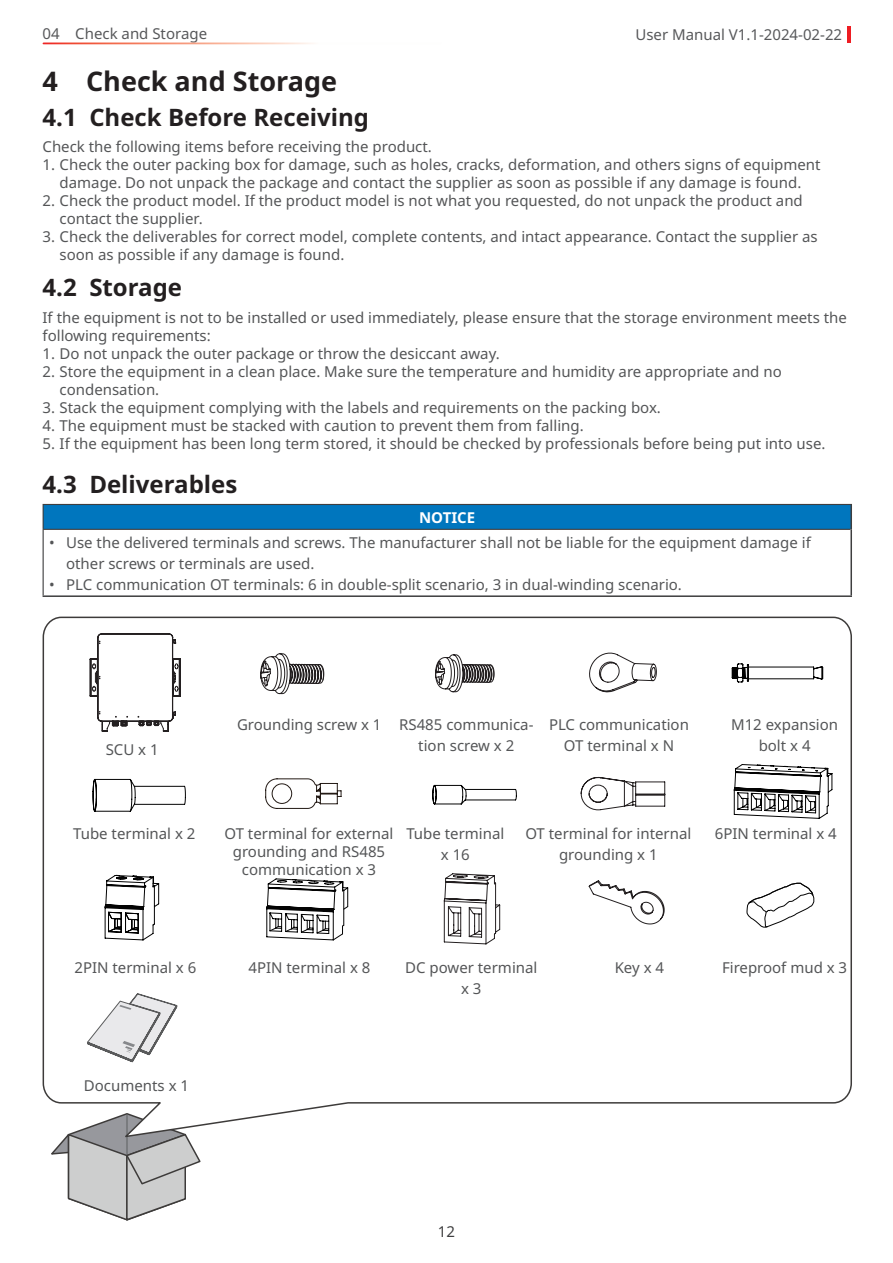
<style>
.page{position:relative;width:893px;height:1263px;background:#fff}
.page>*{position:absolute;margin:0;border:0;box-sizing:border-box;transform-origin:0 0}
.一级标题{font:700 27px "Noto Sans";color:#231f20}
.二级标题{font:700 24px "Noto Sans";color:#231f20}
.t1{font:15px/18px "Noto Sans";color:#545557;text-align:center}
.t2{font:15px "Noto Sans";color:#57585a}
.t3{font:700 15px "Noto Sans";color:#fff}
.t4{font:15px "Noto Sans";color:#3e3e3f}
</style>
<div class="page">
<hr style="left:847px;top:26px;width:3px;height:16px;background:#ee1d23">
<svg style="left:51px;top:1139px;width:150px;height:82px"></svg>
<svg style="left:42px;top:616px;width:810px;height:523px"></svg>
<svg style="left:87px;top:991px;width:91px;height:72px"></svg>
<svg style="left:89px;top:633px;width:92px;height:99px"></svg>
<svg style="left:435px;top:654px;width:60px;height:9px"></svg>
<svg style="left:92px;top:663px;width:732px;height:149px"></svg>
<svg style="left:265px;top:778px;width:77px;height:31px"></svg>
<svg style="left:587px;top:650px;width:70px;height:51px"></svg>
<svg style="left:588px;top:880px;width:77px;height:45px"></svg>
<svg style="left:104px;top:874px;width:245px;height:67px"></svg>
<svg style="left:733px;top:763px;width:100px;height:56px"></svg>
<svg style="left:432px;top:784px;width:85px;height:21px"></svg>
<svg style="left:746px;top:882px;width:68px;height:46px"></svg>
<svg style="left:260px;top:653px;width:65px;height:41px"></svg>
<svg style="left:580px;top:776px;width:85px;height:35px"></svg>
<svg style="left:443px;top:873px;width:58px;height:72px"></svg>
<div style="left:43px;top:504px;width:808px;height:25px;background:#0076be"></div>
<hr style="left:43px;top:504px;width:809px;height:1px;background:#3e3e3f">
<svg style="left:43px;top:505px;width:1px;height:24px"></svg>
<hr style="left:43px;top:529px;width:807px;height:1px;background:#3e3e3f">
<hr style="left:43px;top:530px;width:1px;height:65px;background:#3e3e3f">
<hr style="left:850px;top:505px;width:2px;height:24px;background:#3e3e3f">
<hr style="left:850px;top:529px;width:2px;height:66px;background:#3e3e3f">
<hr style="left:43px;top:595px;width:809px;height:2px;background:#3e3e3f">
<p class="t2" style="left:43px;top:23px;width:166px">04 Check and Storage</p>
<p class="t2" style="left:635px;top:24px;width:208px">User Manual V1.1-2024-02-22</p>
<p class="一级标题" style="left:43px;top:62px;width:296px">4 Check and Storage</p>
<p class="二级标题" style="left:43px;top:100px;width:328px">4.1 Check Before Receiving</p>
<p class="t1" style="left:43px;top:138px;width:391px">Check the following items before receiving the product.</p>
<p class="t1" style="left:43px;top:156px;width:779px">1. Check the outer packing box for damage, such as holes, cracks, deformation, and others signs of equipment damage. Do not unpack the package and contact the supplier as soon as possible if any damage is found.</p>
<p class="t1" style="left:60px;top:192px;width:745px;text-align:left;text-indent:-17px">2. Check the product model. If the product model is not what you requested, do not unpack the product and contact the supplier.</p>
<p class="t1" style="left:60px;top:228px;width:760px;text-align:left;text-indent:-17px">3. Check the deliverables for correct model, complete contents, and intact appearance. Contact the supplier as soon as possible if any damage is found.</p>
<p class="二级标题" style="left:43px;top:271px;width:141px">4.2 Storage</p>
<p class="t1" style="left:43px;top:309px;width:806px;text-align:left">If the equipment is not to be installed or used immediately, please ensure that the storage environment meets the following requirements:</p>
<p class="t1" style="left:43px;top:345px;width:459px">1. Do not unpack the outer package or throw the desiccant away.</p>
<p class="t1" style="left:60px;top:363px;width:724px;text-align:left;text-indent:-17px">2. Store the equipment in a clean place. Make sure the temperature and humidity are appropriate and no condensation.</p>
<p class="t1" style="left:43px;top:399px;width:620px">3. Stack the equipment complying with the labels and requirements on the packing box.</p>
<p class="t1" style="left:43px;top:417px;width:543px">4. The equipment must be stacked with caution to prevent them from falling.</p>
<p class="t1" style="left:43px;top:435px;width:784px">5. If the equipment has been long term stored, it should be checked by professionals before being put into use.</p>
<p class="二级标题" style="left:43px;top:467px;width:196px">4.3 Deliverables</p>
<p class="t3" style="left:419px;top:507px;width:58px">NOTICE</p>
<p class="t1" style="left:66px;top:533px;width:746px;line-height:21px;text-align:left;text-indent:-17px">• Use the delivered terminals and screws. The manufacturer shall not be liable for the equipment damage if other screws or terminals are used.</p>
<p class="t1" style="left:49px;top:576px;width:634px">• PLC communication OT terminals: 6 in double-split scenario, 3 in dual-winding scenario.</p>
<p class="t1" style="left:106px;top:741px;width:54px">SCU x 1</p>
<p class="t1" style="left:73px;top:825px;width:124px">Tube terminal x 2</p>
<p class="t1" style="left:237px;top:716px;width:146px">Grounding screw x 1</p>
<p class="t1" style="left:399px;top:714px;width:136px;line-height:21px">RS485 communica&shy;tion screw x 2</p>
<p class="t1" style="left:731px;top:714px;width:109px;line-height:21px">M12 expansion bolt x 4</p>
<p class="t1" style="left:549px;top:714px;width:141px;line-height:21px">PLC communication<br>OT terminal x N</p>
<p class="t1" style="left:224px;top:825px;width:170px">OT terminal for external grounding and RS485 communication x 3</p>
<p class="t1" style="left:525px;top:823px;width:168px;line-height:21px">OT terminal for internal grounding x 1</p>
<p class="t1" style="left:406px;top:823px;width:99px;line-height:21px">Tube terminal x 16</p>
<p class="t1" style="left:715px;top:825px;width:123px">6PIN terminal x 4</p>
<p class="t1" style="left:74px;top:959px;width:123px">2PIN terminal x 6</p>
<p class="t1" style="left:249px;top:959px;width:123px">4PIN terminal x 8</p>
<p class="t1" style="left:405px;top:959px;width:134px">DC power terminal</p>
<p class="t1" style="left:615px;top:959px;width:51px">Key x 4</p>
<p class="t1" style="left:461px;top:980px;width:22px">x 3</p>
<p class="t1" style="left:84px;top:1077px;width:107px">Documents x 1</p>
<p class="t4" style="left:438px;top:1220px;width:19px">12</p>
<p class="t1" style="left:722px;top:959px;width:127px">Fireproof mud x 3</p>
</div>
